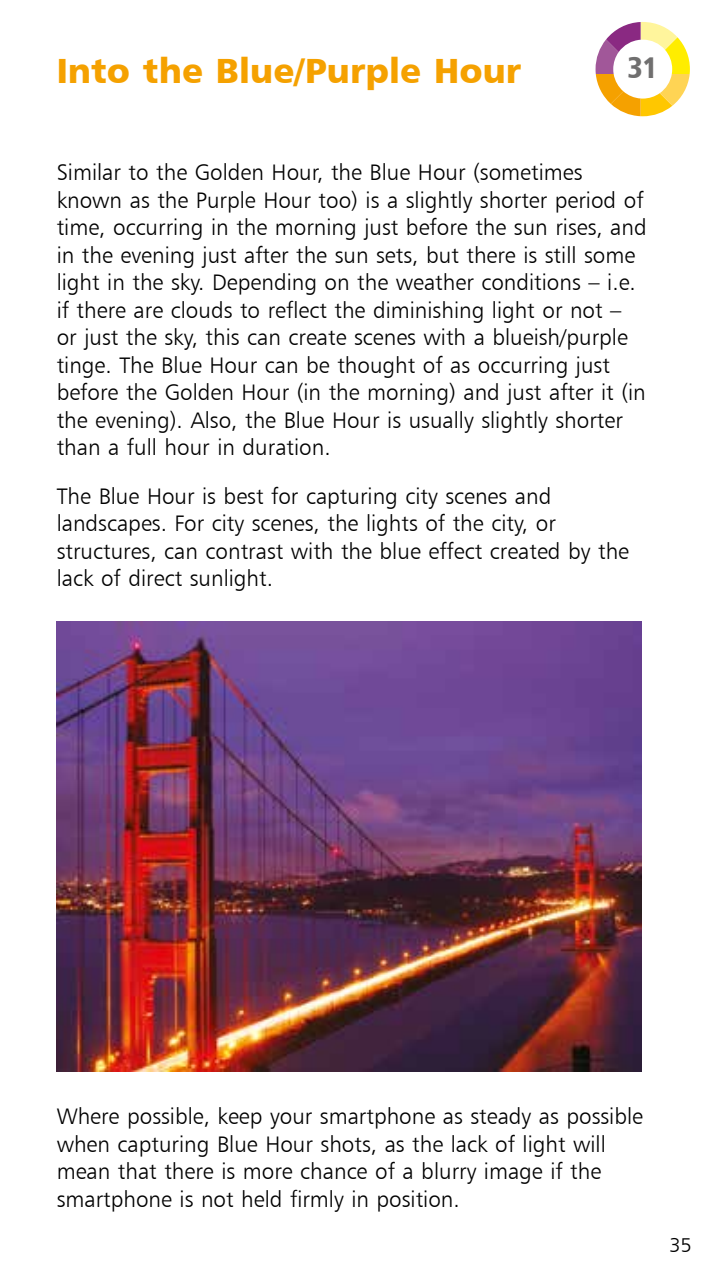
<style>
.page{position:relative;width:709px;height:1276px;background:#fff}
.page>*{position:absolute;margin:0;border:0;box-sizing:border-box;transform-origin:0 0}
.t1{font:35px "Humanist 777 BT Black B";color:#f5a100}
.t2{font:30px "Humanist 777 BT Black Condensed B";color:#706f6f}
.t3{font:22.5px/27.5px "Humanist 777 BT Light B";color:#000}
.t4{font:20px "Humanist 777 BT Light B";color:#000}
</style>
<div class="page">
<svg style="left:595px;top:22px;width:95px;height:94px"></svg>
<img style="left:57px;top:621px;width:584px;height:450px">
<h1 class="t1" style="left:57px;top:49px;width:466px">Into the Blue/Purple Hour</h1>
<h2 class="t2" style="left:627px;top:49px;width:32px">31</h2>
<p class="t3" style="left:57px;top:158px;width:591px">Similar to the Golden Hour, the Blue Hour (sometimes known as the Purple Hour too) is a slightly shorter period of time, occurring in the morning just before the sun rises, and in the evening just after the sun sets, but there is still some light in the sky. Depending on the weather conditions – i.e. if there are clouds to reflect the diminishing light or not – or just the sky, this can create scenes with a blueish/purple tinge. The Blue Hour can be thought of as occurring just before the Golden Hour (in the morning) and just after it (in the evening). Also, the Blue Hour is usually slightly shorter than a full hour in duration.</p>
<p class="t3" style="left:57px;top:482px;width:574px">The Blue Hour is best for capturing city scenes and landscapes. For city scenes, the lights of the city, or structures, can contrast with the blue effect created by the lack of direct sunlight.</p>
<p class="t3" style="left:57px;top:1102px;width:588px">Where possible, keep your smartphone as steady as possible when capturing Blue Hour shots, as the lack of light will mean that there is more chance of a blurry image if the smartphone is not held firmly in position.</p>
<p class="t4" style="left:669px;top:1232px;width:24px">35</p>
</div>
